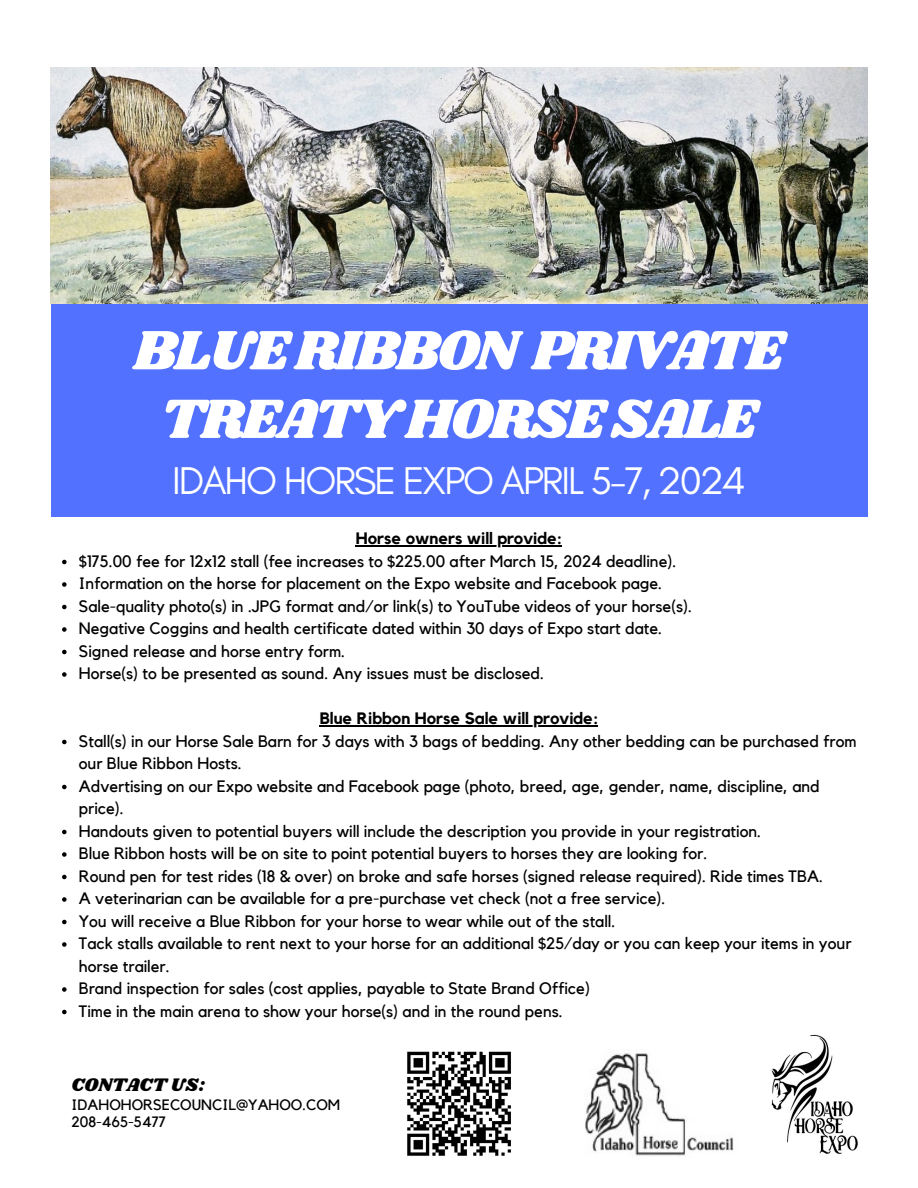
<style>
.page{position:relative;width:918px;height:1188px;background:#fff}
.page>*{position:absolute;margin:0;border:0;box-sizing:border-box;transform-origin:0 0}
.t1{font:57.45px/68.7px "Shrikhand";letter-spacing:-.05em;color:#fff;text-align:center}
.t2{font:39.45px "Glacial Indifference";letter-spacing:-.05em;color:#fff}
.t3{font:18.9px "Shrikhand";color:#000}
.t4{font:16.5px/22.5px "Kollektif";color:#000}
.t5{font:700 16.5px "Kollektif";color:#000}
.t6{font:15px "Kollektif";color:#000}
</style>
<div class="page">
<div style="left:51px;top:304px;width:816px;height:213px;background:#5271ff"></div>
<img style="left:771px;top:1034px;width:87px;height:120px">
<img style="left:585px;top:1053px;width:149px;height:103px">
<img style="left:407px;top:1051px;width:104px;height:105px">
<img style="left:51px;top:68px;width:817px;height:236px">
<hr style="left:356px;top:545px;width:206px;height:1px;background:#000">
<svg style="left:62px;top:560px;width:5px;height:4px"></svg>
<svg style="left:62px;top:582px;width:5px;height:5px"></svg>
<svg style="left:62px;top:605px;width:5px;height:4px"></svg>
<svg style="left:62px;top:627px;width:5px;height:5px"></svg>
<svg style="left:62px;top:650px;width:5px;height:4px"></svg>
<svg style="left:62px;top:672px;width:5px;height:5px"></svg>
<hr style="left:320px;top:725px;width:278px;height:1px;background:#000">
<svg style="left:62px;top:740px;width:5px;height:4px"></svg>
<svg style="left:62px;top:785px;width:5px;height:4px"></svg>
<svg style="left:62px;top:830px;width:5px;height:4px"></svg>
<svg style="left:62px;top:852px;width:5px;height:5px"></svg>
<svg style="left:62px;top:875px;width:5px;height:4px"></svg>
<svg style="left:62px;top:897px;width:5px;height:5px"></svg>
<svg style="left:62px;top:920px;width:5px;height:4px"></svg>
<svg style="left:62px;top:942px;width:5px;height:5px"></svg>
<svg style="left:62px;top:987px;width:5px;height:5px"></svg>
<svg style="left:62px;top:1010px;width:5px;height:4px"></svg>
<p class="t1" style="left:134px;top:318px;width:652px">BLUERIBBON PRIVATE<br>TREATYHORSESALE</p>
<p class="t2" style="left:172px;top:457px;width:575px">IDAHO HORSE EXPO APRIL 5-7, 2024</p>
<p class="t5" style="left:356px;top:531px;width:208px">Horse owners will provide:</p>
<p class="t4" style="left:79px;top:550px;width:599px">$175.00 fee for 12x12 stall (fee increases to $225.00 after March 15, 2024 deadline).</p>
<p class="t4" style="left:79px;top:573px;width:585px">Information on the horse for placement on the Expo website and Facebook page.</p>
<p class="t4" style="left:79px;top:595px;width:615px">Sale-quality photo(s) in .JPG format and/or link(s) to YouTube videos of your horse(s).</p>
<p class="t4" style="left:79px;top:618px;width:585px">Negative Coggins and health certificate dated within 30 days of Expo start date.</p>
<p class="t4" style="left:79px;top:640px;width:268px">Signed release and horse entry form.</p>
<p class="t4" style="left:79px;top:663px;width:467px">Horse(s) to be presented as sound. Any issues must be disclosed.</p>
<p class="t5" style="left:320px;top:711px;width:280px">Blue Ribbon Horse Sale will provide:</p>
<p class="t4" style="left:79px;top:730px;width:779px">Stall(s) in our Horse Sale Barn for 3 days with 3 bags of bedding. Any other bedding can be purchased from our Blue Ribbon Hosts.</p>
<p class="t4" style="left:79px;top:775px;width:743px">Advertising on our Expo website and Facebook page (photo, breed, age, gender, name, discipline, and price).</p>
<p class="t4" style="left:79px;top:820px;width:684px">Handouts given to potential buyers will include the description you provide in your registration.</p>
<p class="t4" style="left:79px;top:843px;width:630px">Blue Ribbon hosts will be on site to point potential buyers to horses they are looking for.</p>
<p class="t4" style="left:79px;top:865px;width:746px">Round pen for test rides (18 &amp; over) on broke and safe horses (signed release required). Ride times TBA.</p>
<p class="t4" style="left:79px;top:888px;width:588px">A veterinarian can be available for a pre-purchase vet check (not a free service).</p>
<p class="t4" style="left:79px;top:910px;width:538px">You will receive a Blue Ribbon for your horse to wear while out of the stall.</p>
<p class="t4" style="left:79px;top:933px;width:774px">Tack stalls available to rent next to your horse for an additional $25/day or you can keep your items in your horse trailer.</p>
<p class="t4" style="left:79px;top:978px;width:513px">Brand inspection for sales (cost applies, payable to State Brand Office)</p>
<p class="t4" style="left:79px;top:1000px;width:485px">Time in the main arena to show your horse(s) and in the round pens.</p>
<p class="t3" style="left:72px;top:1072px;width:135px">CONTACT US:</p>
<p class="t6" style="left:72px;top:1098px;width:270px">IDAHOHORSECOUNCIL@YAHOO.COM</p>
<p class="t6" style="left:72px;top:1115px;width:96px">208-465-5477</p>
</div>
